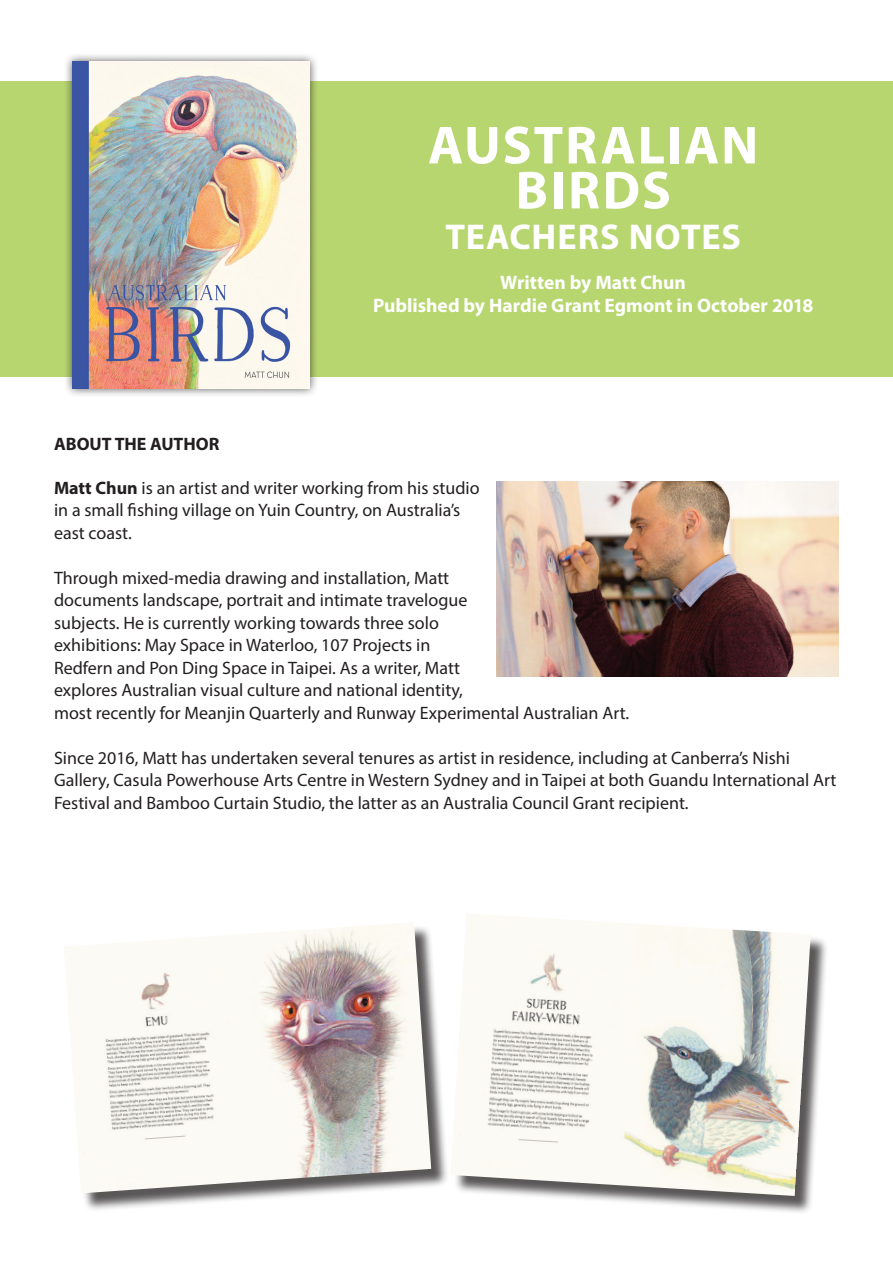
<style>
.page{position:relative;width:893px;height:1263px;background:#fff}
.page>*{position:absolute;margin:0;border:0;box-sizing:border-box;transform-origin:0 0}
.t1{font:700 54px/45px "Myriad Pro";letter-spacing:.035em;color:#fff;text-align:center}
.t2{font:700 36px "Myriad Pro";letter-spacing:.025em;color:#fff}
.t3{font:700 19.5px/23.4px "Myriad Pro";color:#fff;text-align:center}
.t4{font:18px/22.5px "Myriad Pro";color:#231f20}
.t5{font:700 18px "Myriad Pro";color:#231f20}
.s1{font-weight:700}
</style>
<div class="page">
<img style="left:497px;top:481px;width:342px;height:196px">
<div style="left:453px;top:916px;width:376px;height:298px;background:#231f20;opacity:.75"></div>
<img style="left:451px;top:914px;width:360px;height:282px">
<div style="left:0;top:81px;width:893px;height:296px;background:#b7d66f"></div>
<div style="left:63px;top:52px;width:256px;height:346px;background:#231f20;opacity:.75"></div>
<img style="left:72px;top:62px;width:238px;height:327px">
<div style="left:67px;top:924px;width:382px;height:288px;background:#231f20;opacity:.75"></div>
<img style="left:64px;top:923px;width:367px;height:270px">
<h1 class="t1" style="left:428px;top:121px;width:332px">AUSTRALIAN<br>BIRDS</h1>
<h2 class="t2" style="left:445px;top:213px;width:297px">TEACHERS NOTES</h2>
<p class="t3" style="left:373px;top:270px;width:442px">Written by Matt Chun<br>Published by Hardie Grant Egmont in October 2018</p>
<p class="t5" style="left:54px;top:432px;width:167px">ABOUT THE AUTHOR</p>
<p class="t4" style="left:54px;top:476px;width:427px"><span class="s1">Matt Chun</span> is an artist and writer working from his studio in a small fishing village on Yuin Country, on Australia’s east coast.</p>
<p class="t4" style="left:54px;top:566px;width:577px">Through mixed-media drawing and installation, Matt<br>documents landscape, portrait and intimate travelogue<br>subjects. He is currently working towards three solo<br>exhibitions: May Space in Waterloo, 107 Projects in<br>Redfern and Pon Ding Space in Taipei. As a writer, Matt<br>explores Australian visual culture and national identity,<br>most recently for Meanjin Quarterly and Runway Experimental Australian Art.</p>
<p class="t4" style="left:54px;top:746px;width:784px">Since 2016, Matt has undertaken several tenures as artist in residence, including at Canberra’s Nishi<br>Gallery, Casula Powerhouse Arts Centre in Western Sydney and in Taipei at both Guandu International Art<br>Festival and Bamboo Curtain Studio, the latter as an Australia Council Grant recipient.</p>
</div>
